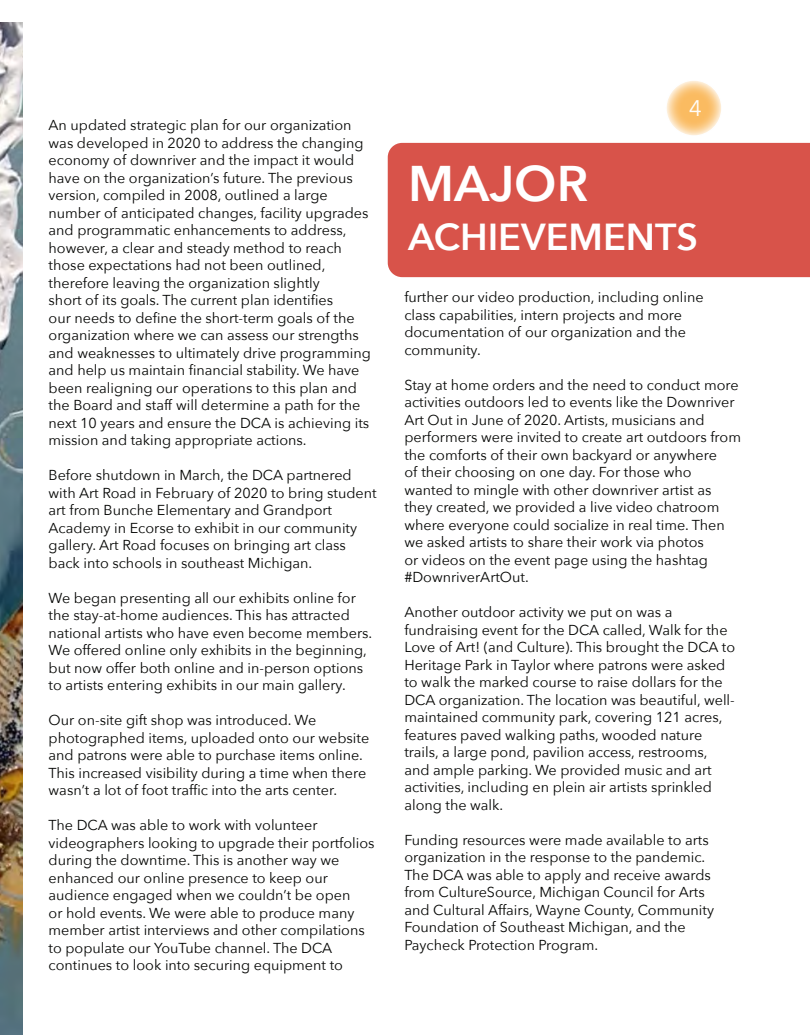
<style>
.page{position:relative;width:810px;height:1035px;background:#fff}
.page>*{position:absolute;margin:0;border:0;box-sizing:border-box;transform-origin:0 0}
.t1{font:600 50px "Avenir Next";color:#fff}
.t2{font:600 37.5px "Avenir Next";color:#fff}
.t3{font:22.5px "Avenir Next";color:#fff}
.t4{font:14.38px/17.5px "Avenir Next";color:#040503}
</style>
<div class="page">
<img style="left:0;top:22px;width:22px;height:1013px">
<img style="left:22px;top:612px;width:1px;height:252px">
<div style="left:388px;top:143px;width:422px;height:134px;background:#d8534a"></div>
<svg style="left:666px;top:80px;width:56px;height:56px;background:#fbcf90"></svg>
<div style="left:665px;top:79px;width:58px;height:58px;border:1px solid #fff;border-radius:50%"></div>
<p class="t4" style="left:49px;top:116px;width:324px">An updated strategic plan for our organization was developed in 2020 to address the changing economy of downriver and the impact it would have on the organization’s future. The previous version, compiled in 2008, outlined a large number of anticipated changes, facility upgrades and programmatic enhancements to address, however, a clear and steady method to reach those expectations had not been outlined, therefore leaving the organization slightly<br>short of its goals. The current plan identifies<br>our needs to define the short-term goals of the organization where we can assess our strengths and weaknesses to ultimately drive programming and help us maintain financial stability. We have been realigning our operations to this plan and the Board and staff will determine a path for the next 10 years and ensure the DCA is achieving its mission and taking appropriate actions.</p>
<p class="t4" style="left:49px;top:466px;width:330px">Before shutdown in March, the DCA partnered with Art Road in February of 2020 to bring student art from Bunche Elementary and Grandport Academy in Ecorse to exhibit in our community gallery. Art Road focuses on bringing art class back into schools in southeast Michigan.</p>
<p class="t4" style="left:49px;top:588px;width:325px">We began presenting all our exhibits online for the stay-at-home audiences. This has attracted national artists who have even become members.<br>We offered online only exhibits in the beginning, but now offer both online and in-person options to artists entering exhibits in our main gallery.</p>
<p class="t4" style="left:49px;top:711px;width:322px">Our on-site gift shop was introduced. We photographed items, uploaded onto our website and patrons were able to purchase items online.<br>This increased visibility during a time when there wasn’t a lot of foot traffic into the arts center.</p>
<p class="t4" style="left:49px;top:816px;width:328px">The DCA was able to work with volunteer videographers looking to upgrade their portfolios during the downtime. This is another way we enhanced our online presence to keep our audience engaged when we couldn’t be open<br>or hold events. We were able to produce many member artist interviews and other compilations to populate our YouTube channel. The DCA continues to look into securing equipment to</p>
<h3 class="t3" style="left:689px;top:89px;width:15px">4</h3>
<p class="t1" style="left:408px;top:141px;width:182px">MAJOR</p>
<p class="t2" style="left:408px;top:204px;width:291px">ACHIEVEMENTS</p>
<p class="t4" style="left:404px;top:288px;width:301px">further our video production, including online class capabilities, intern projects and more documentation of our organization and the community.</p>
<p class="t4" style="left:404px;top:375px;width:338px">Stay at home orders and the need to conduct more activities outdoors led to events like the Downriver Art Out in June of 2020. Artists, musicians and performers were invited to create art outdoors from the comforts of their own backyard or anywhere<br>of their choosing on one day. For those who wanted to mingle with other downriver artist as they created, we provided a live video chatroom where everyone could socialize in real time. Then we asked artists to share their work via photos<br>or videos on the event page using the hashtag #DownriverArtOut.</p>
<p class="t4" style="left:404px;top:603px;width:332px">Another outdoor activity we put on was a fundraising event for the DCA called, Walk for the Love of Art! (and Culture). This brought the DCA to Heritage Park in Taylor where patrons were asked to walk the marked course to raise dollars for the DCA organization. The location was beautiful, well&shy;maintained community park, covering 121 acres, features paved walking paths, wooded nature trails, a large pond, pavilion access, restrooms, and ample parking. We provided music and art activities, including en plein air artists sprinkled along the walk.</p>
<p class="t4" style="left:404px;top:830px;width:311px">Funding resources were made available to arts organization in the response to the pandemic.<br>The DCA was able to apply and receive awards from CultureSource, Michigan Council for Arts and Cultural Affairs, Wayne County, Community Foundation of Southeast Michigan, and the Paycheck Protection Program.</p>
</div>
